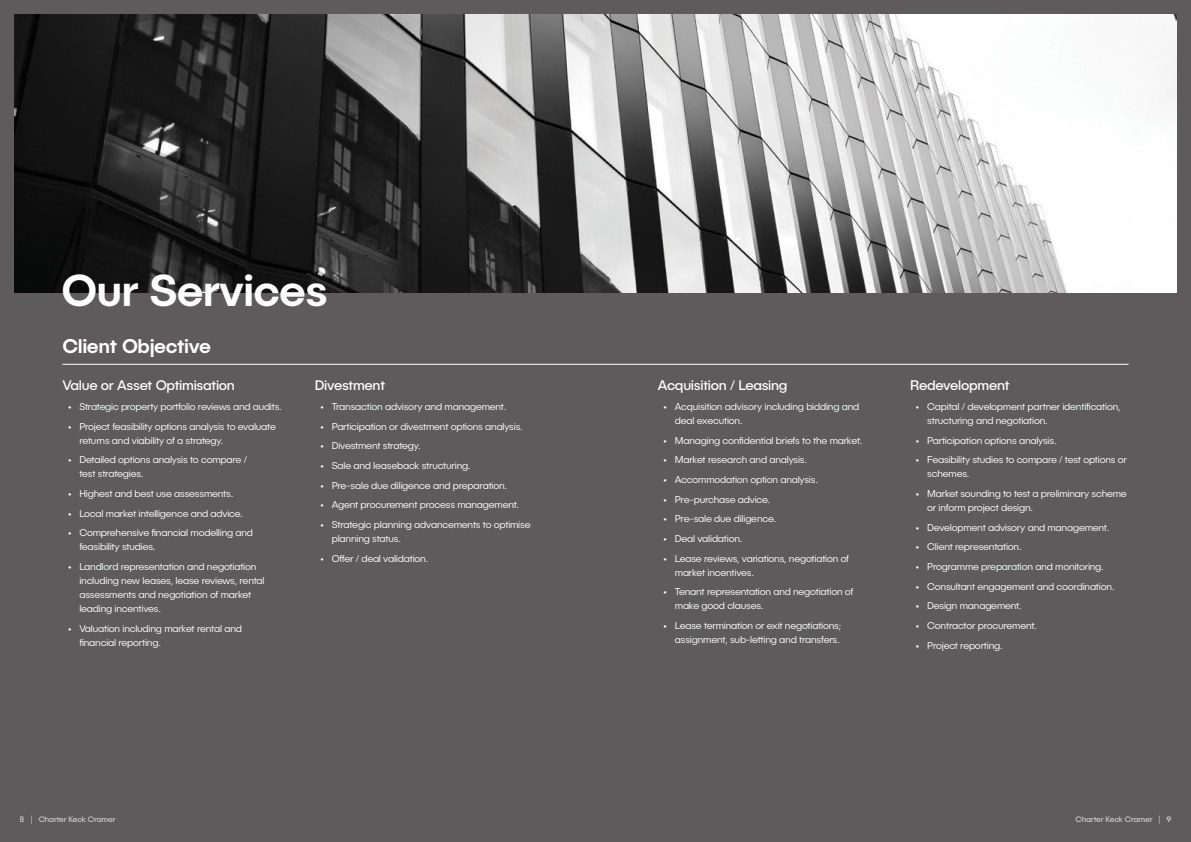
<style>
.page{position:relative;width:1191px;height:842px;background:#5d5b5c}
.page>*{position:absolute;margin:0;border:0;box-sizing:border-box;transform-origin:0 0}
.t1{font:500 45px "Publica Sans";letter-spacing:-.02em;color:#fff}
.t2{font:500 20px "Publica Sans";letter-spacing:-.02em;color:#fff}
.t3{font:14px "Publica Sans";letter-spacing:-.02em;color:#fff}
.t4{font:300 10px/14px "Publica Sans";letter-spacing:-.02em;color:#fff}
.t5{font:8px "Publica Sans";letter-spacing:-.02em;color:#fff}
.s1{font-weight:500}
</style>
<div class="page">
<img style="left:14px;top:14px;width:1162px;height:278px">
<hr style="left:62px;top:364px;width:1066px;height:1px;background:#fff">
<h1 class="t1" style="left:62px;top:262px;width:268px">Our Services</h1>
<h2 class="t2" style="left:62px;top:333px;width:150px">Client Objective</h2>
<h3 class="t3" style="left:62px;top:377px;width:174px">Value or Asset Optimisation</h3>
<p class="t4" style="left:68px;top:399px;width:215px">• Strategic property portfolio reviews and audits.</p>
<p class="t4" style="left:79px;top:419px;width:198px;text-indent:-11px">• Project feasibility options analysis to evaluate returns and viability of a strategy.</p>
<p class="t4" style="left:79px;top:453px;width:169px;text-indent:-11px">• Detailed options analysis to compare / test strategies.</p>
<p class="t4" style="left:68px;top:486px;width:167px">• Highest and best use assessments.</p>
<p class="t4" style="left:68px;top:506px;width:176px">• Local market intelligence and advice.</p>
<p class="t4" style="left:79px;top:526px;width:175px;text-indent:-11px">• Comprehensive financial modelling and feasibility studies.</p>
<p class="t4" style="left:79px;top:559px;width:187px;text-indent:-11px">• Landlord representation and negotiation including new leases, lease reviews, rental assessments and negotiation of market leading incentives.</p>
<p class="t4" style="left:79px;top:621px;width:164px;text-indent:-11px">• Valuation including market rental and financial reporting.</p>
<h3 class="t3" style="left:315px;top:377px;width:72px">Divestment</h3>
<p class="t4" style="left:320px;top:399px;width:187px">• Transaction advisory and management.</p>
<p class="t4" style="left:320px;top:419px;width:204px">• Participation or divestment options analysis.</p>
<p class="t4" style="left:320px;top:439px;width:102px">• Divestment strategy.</p>
<p class="t4" style="left:320px;top:458px;width:152px">• Sale and leaseback structuring.</p>
<p class="t4" style="left:320px;top:478px;width:188px">• Pre-sale due diligence and preparation.</p>
<p class="t4" style="left:320px;top:498px;width:200px">• Agent procurement process management.</p>
<p class="t4" style="left:332px;top:517px;width:200px;text-indent:-11px">• Strategic planning advancements to optimise planning status.</p>
<p class="t4" style="left:320px;top:551px;width:109px">• Offer / deal validation.</p>
<h3 class="t3" style="left:658px;top:377px;width:131px">Acquisition / Leasing</h3>
<p class="t4" style="left:675px;top:399px;width:186px;text-indent:-11px">• Acquisition advisory including bidding and deal execution.</p>
<p class="t4" style="left:663px;top:433px;width:200px">• Managing confidential briefs to the market.</p>
<p class="t4" style="left:663px;top:453px;width:145px">• Market research and analysis.</p>
<p class="t4" style="left:663px;top:472px;width:156px">• Accommodation option analysis.</p>
<p class="t4" style="left:663px;top:492px;width:108px">• Pre-purchase advice.</p>
<p class="t4" style="left:663px;top:512px;width:114px">• Pre-sale due diligence.</p>
<p class="t4" style="left:663px;top:531px;width:80px">• Deal validation.</p>
<p class="t4" style="left:675px;top:551px;width:176px;text-indent:-11px">• Lease reviews, variations, negotiation of market incentives.</p>
<p class="t4" style="left:675px;top:585px;width:180px;text-indent:-11px">• Tenant representation and negotiation of make good clauses.</p>
<p class="t4" style="left:663px;top:618px;width:179px;text-align:right">• Lease termination or exit negotiations; assignment, sub-letting and transfers.</p>
<h3 class="t3" style="left:910px;top:377px;width:101px">Redevelopment</h3>
<p class="t4" style="left:927px;top:399px;width:195px;text-indent:-11px">• Capital / development partner identification, structuring and negotiation.</p>
<p class="t4" style="left:916px;top:433px;width:142px">• Participation options analysis.</p>
<p class="t4" style="left:927px;top:453px;width:201px;text-indent:-11px">• Feasibility studies to compare / test options or schemes.</p>
<p class="t4" style="left:927px;top:486px;width:201px;text-indent:-11px">• Market sounding to test a preliminary scheme or inform project design.</p>
<p class="t4" style="left:916px;top:520px;width:195px">• Development advisory and management.</p>
<p class="t4" style="left:916px;top:540px;width:107px">• Client representation.</p>
<p class="t4" style="left:916px;top:559px;width:189px">• Programme preparation and monitoring.</p>
<p class="t4" style="left:916px;top:579px;width:200px">• Consultant engagement and coordination.</p>
<p class="t4" style="left:916px;top:599px;width:107px">• Design management.</p>
<p class="t4" style="left:916px;top:618px;width:122px">• Contractor procurement.</p>
<p class="t4" style="left:916px;top:638px;width:88px">• Project reporting.</p>
<p class="t5" style="left:20px;top:814px;width:97px"><span class="s1">8</span> | Charter Keck Cramer</p>
<p class="t5" style="left:1075px;top:814px;width:97px">Charter Keck Cramer | <span class="s1">9</span></p>
</div>
